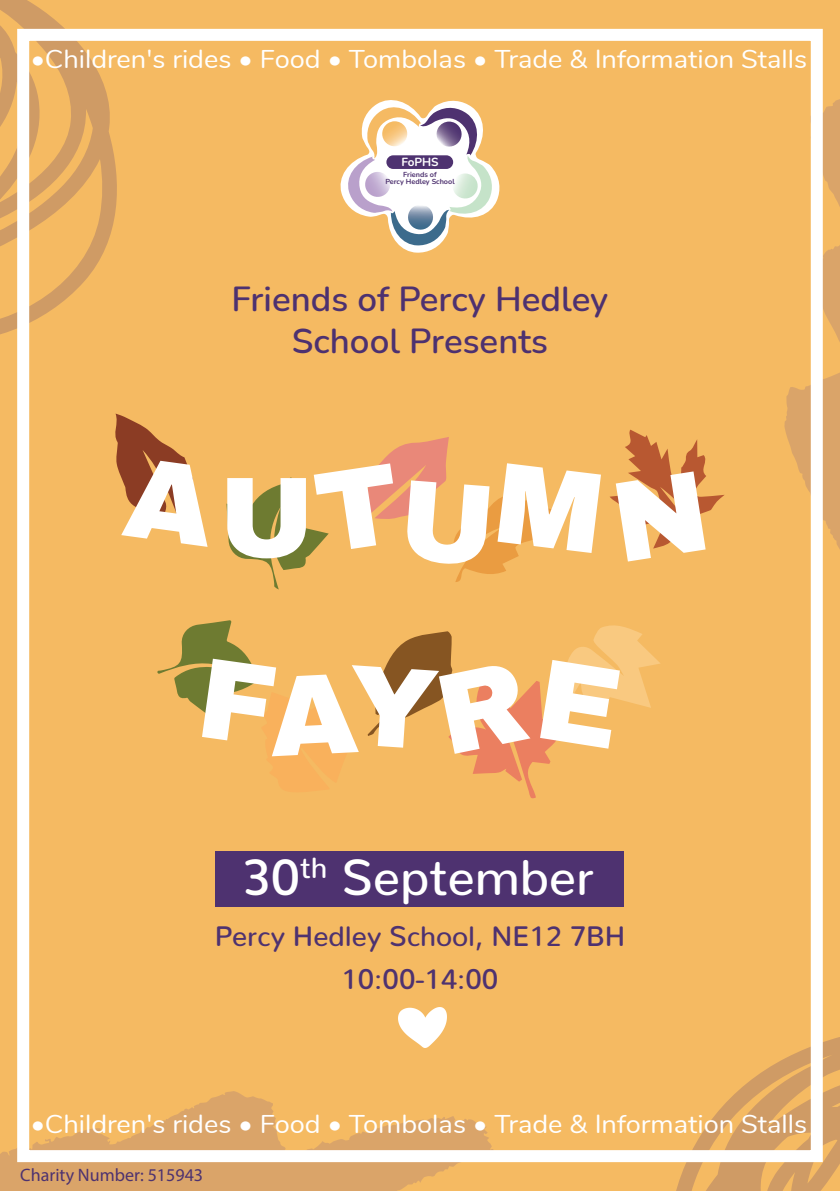
<style>
.page{position:relative;width:840px;height:1191px;background:#fff}
.page>*{position:absolute;margin:0;border:0;box-sizing:border-box;transform-origin:0 0}
.t1{font:500 49.8px "Nunito";color:#fff}
.t2{font:600 34.8px/41.8px "Nunito";color:#4d3170;text-align:center}
.t3{font:500 28px/43px "Nunito";color:#4e3270;text-align:center}
.t4{font:25.6px "Nunito";color:#fff;scale:1.06 1}
.t5{font:18px "Myriad Pro";color:#4d3270}
.t6{font:700 11.8px "Nunito";color:#fff}
.t7{font:700 7.2px/7.2px "Nunito";color:#4e3270;text-align:center}
</style>
<div class="page">
<div style="left:0;top:0;width:839px;height:1191px;background:#f5ba62"></div>
<svg style="left:115px;top:413px;width:92px;height:134px"></svg>
<svg style="left:226px;top:437px;width:374px;height:152px"></svg>
<svg style="left:610px;top:429px;width:114px;height:132px"></svg>
<svg style="left:157px;top:620px;width:503px;height:179px"></svg>
<svg style="left:670px;top:1027px;width:169px;height:164px"></svg>
<svg style="left:0;top:1091px;width:493px;height:100px;fill:#daa469"></svg>
<svg style="left:0;top:0;width:117px;height:335px"></svg>
<svg style="left:784px;top:73px;width:55px;height:846px"></svg>
<img style="left:398px;top:1007px;width:48px;height:40px">
<div style="left:17px;top:29px;width:805px;height:1133px;border:12px solid #fff"></div>
<svg style="left:340px;top:100px;width:160px;height:153px"></svg>
<div style="left:386px;top:155px;width:67px;height:14px;background:#4e3270;border-radius:7px"></div>
<div style="left:216px;top:851px;width:407px;height:56px;background:#4e3270"></div>
<p class="t4" style="left:31px;top:40px;width:733px">•Children's rides • Food • Tombolas • Trade &amp; Information Stalls</p>
<p class="t6" style="left:401px;top:154px;width:39px">FoPHS</p>
<p class="t7" style="left:385px;top:171px;width:71px">Friends of<br>Percy Hedley School</p>
<h2 class="t2" style="left:231px;top:277px;width:378px">Friends of Percy Hedley<br>School Presents</h2>
<h1 class="t1" style="left:241px;top:834px;width:354px">30<sup>th</sup> September</h1>
<p class="t3" style="left:215px;top:911px;width:411px">Percy Hedley School, NE12 7BH<br>10:00-14:00</p>
<p class="t4" style="left:31px;top:1105px;width:733px">•Children's rides • Food • Tombolas • Trade &amp; Information Stalls</p>
<p class="t5" style="left:20px;top:1164px;width:184px">Charity Number: 515943</p>
</div>
